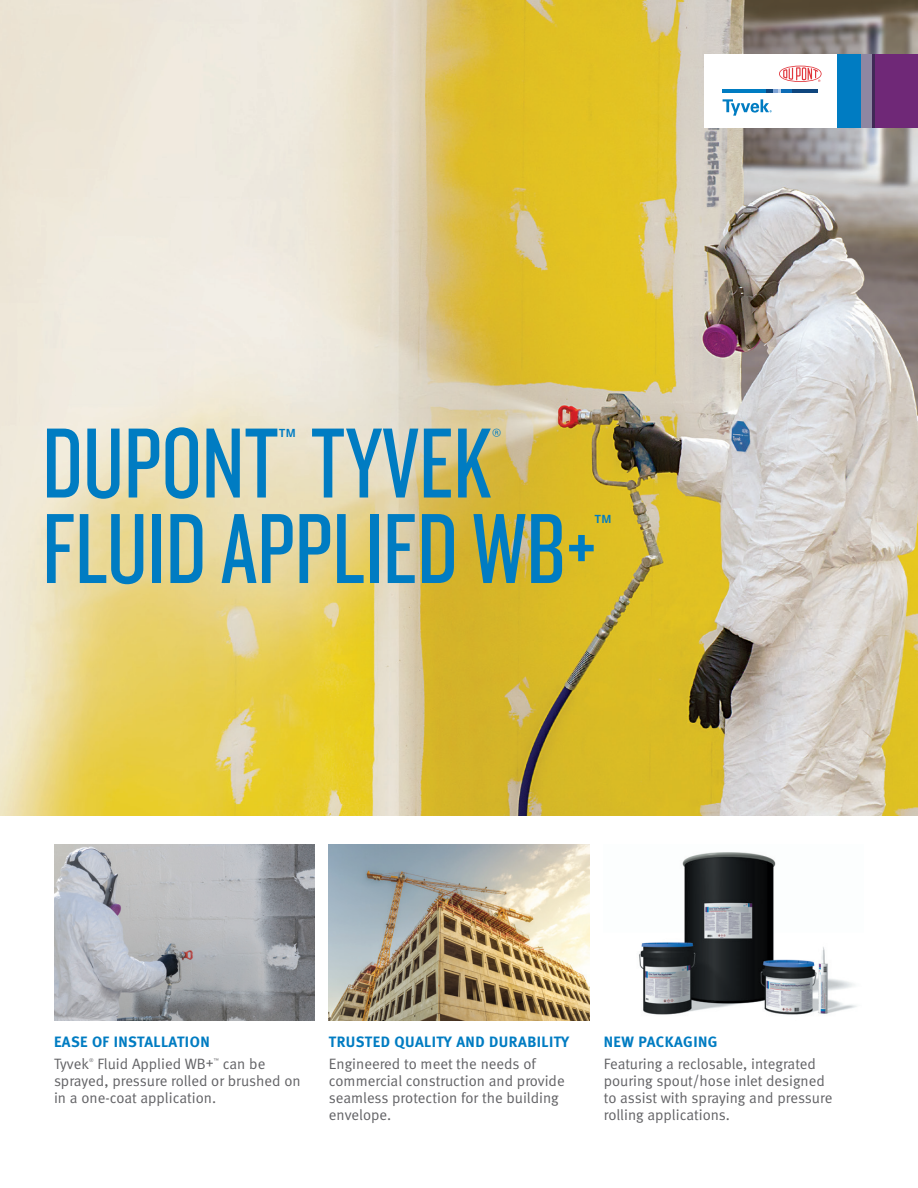
<style>
.page{position:relative;width:918px;height:1188px;background:#fff}
.page>*{position:absolute;margin:0;border:0;box-sizing:border-box;transform-origin:0 0}
.headline{font:103.5px "Knockout 28 Junior Feathrwt";color:#007cc2}
.headline-2{font:36.15px "Knockout 28 Junior Feathrwt";color:#007cc2}
.headline-3{font:29.4px "Knockout 28 Junior Feathrwt";color:#007cc2}
.caption_1{font:15px/17px "Meta Normal LF";color:#636366}
.caption_subhead_1{font:15px "Meta Bold LF";letter-spacing:.03em;color:#007cc2}
.caption_1-2{font:5.25px "Meta Normal LF";color:#636366}
</style>
<div class="page">
<img style="left:0;top:0;width:918px;height:815px">
<img style="left:54px;top:845px;width:260px;height:175px">
<img style="left:329px;top:845px;width:260px;height:175px">
<div style="left:704px;top:54px;width:137px;height:73px;background:#fff"></div>
<svg style="left:779px;top:66px;width:43px;height:16px"></svg>
<hr style="left:723px;top:89px;width:43px;height:4px;background:#007cc2">
<hr style="left:792px;top:89px;width:26px;height:4px;background:#0f467e">
<svg style="left:723px;top:99px;width:49px;height:17px"></svg>
<svg style="left:766px;top:89px;width:16px;height:4px"></svg>
<hr style="left:782px;top:89px;width:10px;height:4px;background:#0d6cb6">
<div style="left:838px;top:54px;width:24px;height:73px;background:#007cc2"></div>
<div style="left:862px;top:54px;width:11px;height:73px;background:#8e87a2"></div>
<svg style="left:872px;top:54px;width:4px;height:73px"></svg>
<div style="left:876px;top:54px;width:42px;height:73px;background:#6f2877"></div>
<img style="left:639px;top:852px;width:218px;height:163px">
<p class="headline" style="left:42px;top:400px;width:451px">DUPONT TYVEK</p>
<p class="headline-2" style="left:279px;top:419px;width:19px">™</p>
<p class="headline-3" style="left:492px;top:421px;width:11px">®</p>
<p class="headline" style="left:42px;top:485px;width:556px">FLUID APPLIED WB+</p>
<p class="headline-2" style="left:594px;top:505px;width:19px">™</p>
<p class="caption_subhead_1" style="left:54px;top:1033px;width:157px">EASE OF INSTALLATION</p>
<p class="caption_1" style="left:54px;top:1055px;width:37px">Tyvek</p>
<p class="caption_1-2" style="left:89px;top:1058px;width:6px">®</p>
<p class="caption_1" style="left:97px;top:1055px;width:118px">Fluid Applied WB+</p>
<p class="caption_1-2" style="left:214px;top:1058px;width:7px">™</p>
<p class="caption_1" style="left:54px;top:1055px;width:248px;text-indent:169px">can be sprayed, pressure rolled or brushed on in a one-coat application.</p>
<p class="caption_subhead_1" style="left:329px;top:1033px;width:242px">TRUSTED QUALITY AND DURABILITY</p>
<p class="caption_1" style="left:329px;top:1055px;width:237px">Engineered to meet the needs of commercial construction and provide seamless protection for the building envelope.</p>
<p class="caption_subhead_1" style="left:604px;top:1033px;width:115px">NEW PACKAGING</p>
<p class="caption_1" style="left:604px;top:1055px;width:230px">Featuring a reclosable, integrated pouring spout/hose inlet designed to assist with spraying and pressure rolling applications.</p>
</div>
